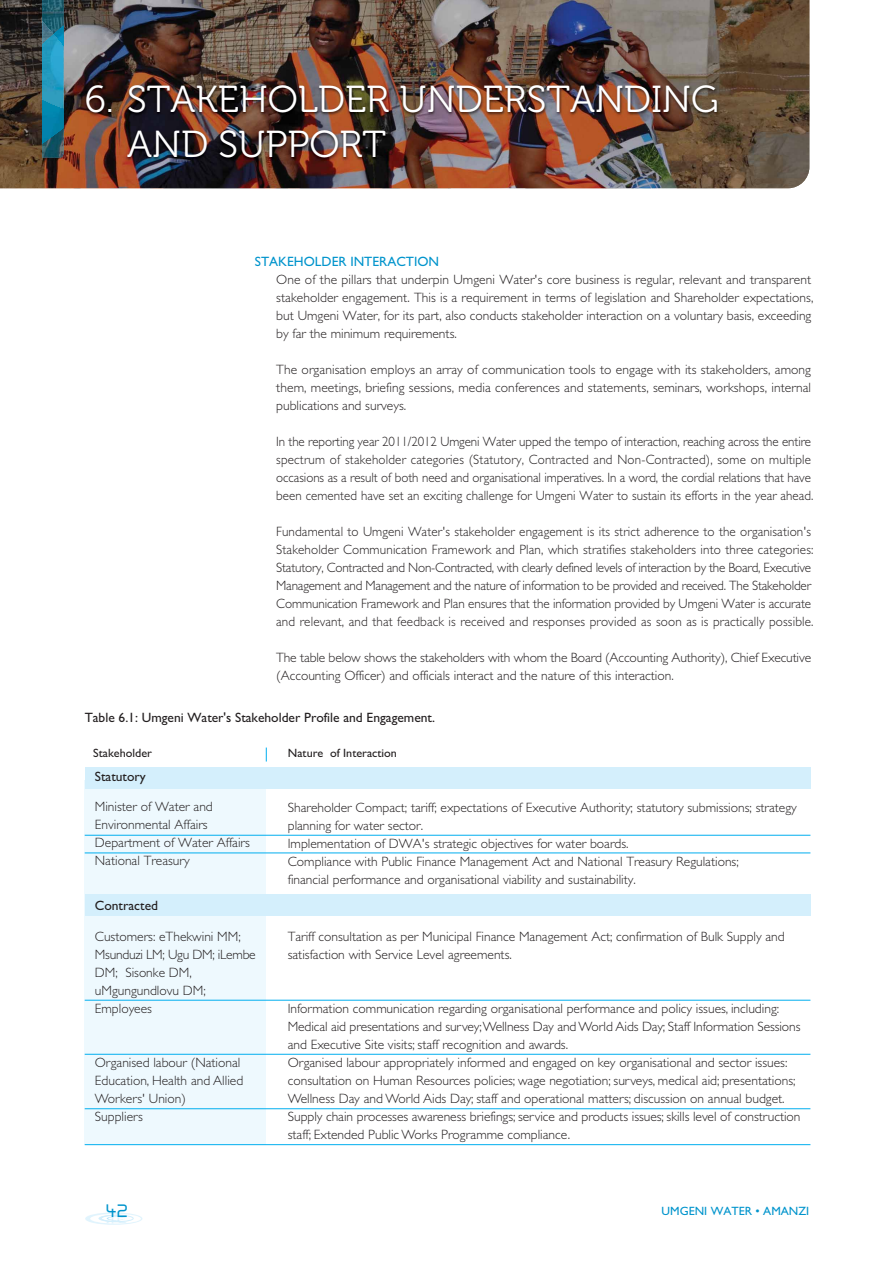
<style>
.page{position:relative;width:893px;height:1263px;background:#fff}
.page>*{position:absolute;margin:0;border:0;box-sizing:border-box;transform-origin:0 0}
.t1{font:37.5px/45px "Museo 300";color:#fff}
.t2{font:300 13.5px/18px "Gill Sans";color:#231f20}
.t3{font:300 13.5px/18px "Gill Sans";color:#231f20;scale:.96 1}
.t4{font:13.5px "Gill Sans";color:#231f20}
.t5{font:13.5px "Gill Sans";color:#0094cc}
.t6{font:12px "Gill Sans";color:#231f20}
.t7{font:12px "Gill Sans";color:#0094cc}
</style>
<div class="page">
<img style="left:0;top:0;width:809px;height:188px">
<svg style="left:42px;top:0;width:21px;height:157px;background:#1d81a0"></svg>
<div style="left:85px;top:780px;width:181px;height:364px;background:#eef9fe"></div>
<svg style="left:266px;top:747px;width:1px;height:14px"></svg>
<div style="left:85px;top:894px;width:725px;height:21px;background:#d4effc"></div>
<div style="left:85px;top:767px;width:725px;height:22px;background:#d4effc"></div>
<hr style="left:85px;top:1144px;width:725px;height:1px;background:#00aeef">
<hr style="left:85px;top:835px;width:725px;height:1px;background:#00aeef">
<hr style="left:85px;top:852px;width:725px;height:1px;background:#00aeef">
<hr style="left:85px;top:1000px;width:725px;height:1px;background:#00aeef">
<hr style="left:85px;top:1054px;width:725px;height:1px;background:#00aeef">
<hr style="left:85px;top:1108px;width:725px;height:1px;background:#00aeef">
<svg style="left:85px;top:1212px;width:57px;height:13px"></svg>
<h1 class="t1" style="left:127px;top:80px;width:592px;text-indent:-43px">6. STAKEHOLDER UNDERSTANDING<br>AND SUPPORT</h1>
<p class="t5" style="left:255px;top:257px;width:186px">STAKEHOLDER INTERACTION</p>
<p class="t2" style="left:276px;top:272px;width:538px">One of the pillars that underpin Umgeni Water's core business is regular, relevant and transparent stakeholder engagement. This is a requirement in terms of legislation and Shareholder expectations, but Umgeni Water, for its part, also conducts stakeholder interaction on a voluntary basis, exceeding by far the minimum requirements.</p>
<p class="t2" style="left:276px;top:362px;width:536px;text-align:justify">The organisation employs an array of communication tools to engage with its stakeholders, among them, meetings, briefing sessions, media conferences and statements, seminars, workshops, internal publications and surveys.</p>
<p class="t3" style="left:276px;top:434px;width:561px">In the reporting year 2011/2012 Umgeni Water upped the tempo of interaction, reaching across the entire spectrum of stakeholder categories (Statutory, Contracted and Non-Contracted), some on multiple occasions as a result of both need and organisational imperatives. In a word, the cordial relations that have been cemented have set an exciting challenge for Umgeni Water to sustain its efforts in the year ahead.</p>
<p class="t2" style="left:276px;top:524px;width:538px">Fundamental to Umgeni Water's stakeholder engagement is its strict adherence to the organisation's Stakeholder Communication Framework and Plan, which stratifies stakeholders into three categories:<br>Statutory, Contracted and Non-Contracted, with clearly defined levels of interaction by the Board, Executive Management and Management and the nature of information to be provided and received. The Stakeholder Communication Framework and Plan ensures that the information provided by Umgeni Water is accurate and relevant, and that feedback is received and responses provided as soon as is practically possible.</p>
<p class="t2" style="left:276px;top:650px;width:536px">The table below shows the stakeholders with whom the Board (Accounting Authority), Chief Executive (Accounting Officer) and officials interact and the nature of this interaction.</p>
<p class="t4" style="left:85px;top:712px;width:351px">Table 6.1: Umgeni Water's Stakeholder Profile and Engagement.</p>
<p class="t6" style="left:93px;top:749px;width:60px">Stakeholder</p>
<p class="t4" style="left:95px;top:772px;width:52px">Statutory</p>
<p class="t6" style="left:288px;top:749px;width:111px">Nature of Interaction</p>
<p class="t2" style="left:95px;top:799px;width:156px">Minister of Water and<br>Environmental Affairs<br>Department of Water Affairs<br>National Treasury</p>
<p class="t2" style="left:287px;top:799px;width:510px">Shareholder Compact; tariff; expectations of Executive Authority; statutory submissions; strategy planning for water sector.<br>Implementation of DWA's strategic objectives for water boards.<br>Compliance with Public Finance Management Act and National Treasury Regulations;<br>financial performance and organisational viability and sustainability.</p>
<p class="t4" style="left:95px;top:900px;width:65px">Contracted</p>
<p class="t2" style="left:95px;top:928px;width:162px">Customers: eThekwini MM;<br>Msunduzi LM; Ugu DM; iLembe<br>DM; Sisonke DM, uMgungundlovu DM;<br>Employees</p>
<p class="t2" style="left:95px;top:1054px;width:150px">Organised labour (National<br>Education, Health and Allied<br>Workers' Union)<br>Suppliers</p>
<p class="t2" style="left:287px;top:928px;width:498px">Tariff consultation as per Municipal Finance Management Act; confirmation of Bulk Supply and satisfaction with Service Level agreements.</p>
<p class="t2" style="left:287px;top:1000px;width:514px">Information communication regarding organisational performance and policy issues, including:<br>Medical aid presentations and survey; Wellness Day and World Aids Day; Staff Information Sessions and Executive Site visits; staff recognition and awards.<br>Organised labour appropriately informed and engaged on key organisational and sector issues: consultation on Human Resources policies; wage negotiation; surveys, medical aid; presentations; Wellness Day and World Aids Day; staff and operational matters; discussion on annual budget.<br>Supply chain processes awareness briefings; service and products issues; skills level of construction staff; Extended Public Works Programme compliance.</p>
<p class="t7" style="left:661px;top:1206px;width:149px">UMGENI WATER • AMANZI</p>
</div>
